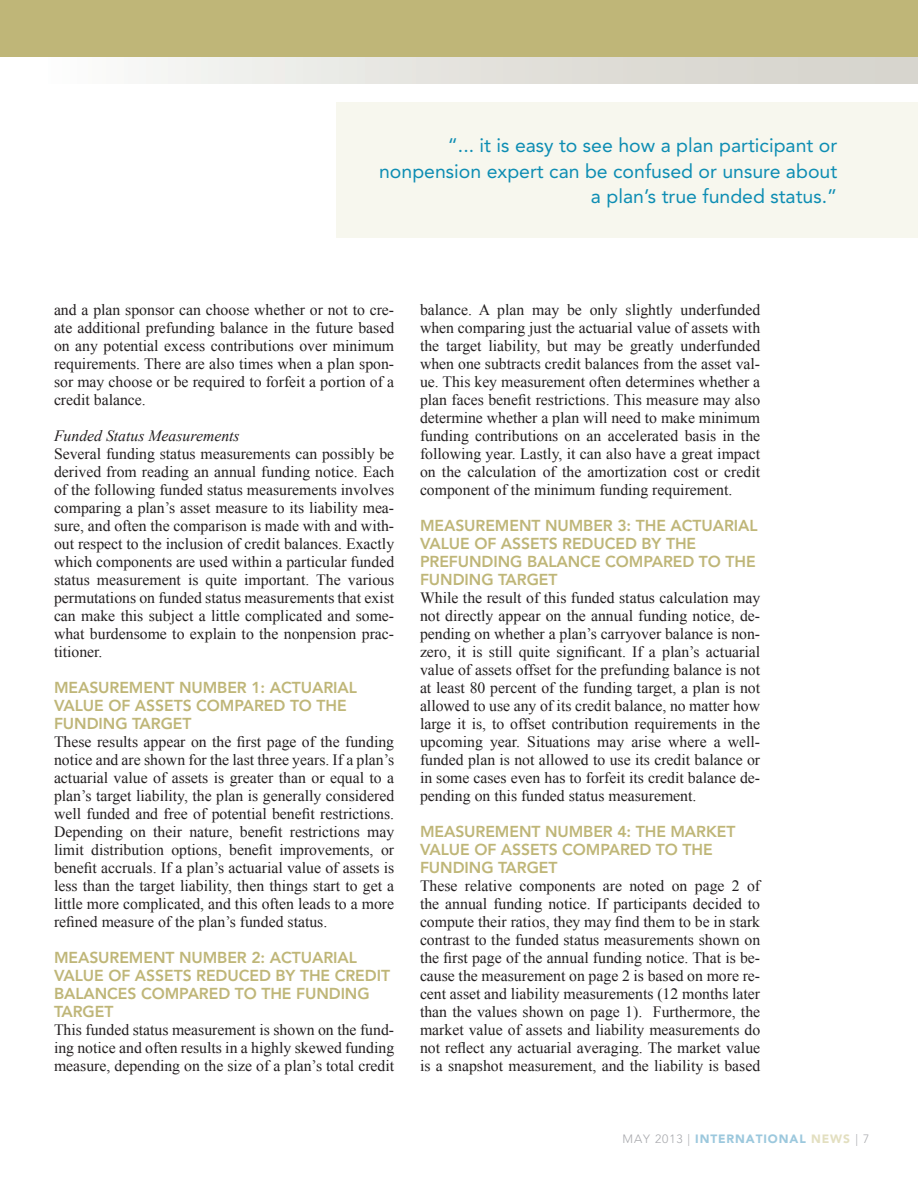
<style>
.page{position:relative;width:918px;height:1188px;background:#fff}
.page>*{position:absolute;margin:0;border:0;box-sizing:border-box;transform-origin:0 0}
.t1{font:19.5px/25.5px "Avenir LT Std";color:#0d8db3;text-align:right}
.t2{font:15.75px/18px "Times New Roman";color:#231f20;text-align:justify}
.t3{font:800 15.75px "Avenir LT Std";letter-spacing:-.005em;color:#bfb678}
.t4{font:italic 15.75px "Times New Roman";color:#231f20}
.t5{font:900 12px "Avenir LT Std";letter-spacing:.075em;color:#9cc8dd}
.s1{font-weight:300;color:#a8a9ad}
.s2{color:#e3dfc0}
</style>
<div class="page">
<div style="left:0;top:57px;width:918px;height:26px;background:linear-gradient(to right,#fcfcfc,#d2cfc7)"></div>
<div style="left:0;top:0;width:918px;height:57px;background:#bfb678"></div>
<div style="left:337px;top:102px;width:581px;height:136px;background:#f7f7ee"></div>
<p class="t1" style="left:379px;top:133px;width:460px">“... it is easy to see how a plan participant or nonpension expert can be confused or unsure about a plan’s true funded status.”</p>
<p class="t2" style="left:54px;top:301px;width:342px">and a plan sponsor can choose whether or not to cre&shy;ate additional prefunding balance in the future based on any potential excess contributions over minimum requirements. There are also times when a plan spon&shy;sor may choose or be required to forfeit a portion of a credit balance.</p>
<p class="t4" style="left:54px;top:425px;width:187px">Funded Status Measurements</p>
<p class="t2" style="left:54px;top:445px;width:342px">Several funding status measurements can possibly be derived from reading an annual funding notice. Each of the following funded status measurements involves comparing a plan’s asset measure to its liability mea&shy;sure, and often the comparison is made with and with&shy;out respect to the inclusion of credit balances. Exactly which components are used within a particular funded status measurement is quite important. The various permutations on funded status measurements that exist can make this subject a little complicated and some&shy;what burdensome to explain to the nonpension prac&shy;titioner.</p>
<p class="t3" style="left:54px;top:678px;width:26px">MEASUREMENT</p>
<p class="t3" style="left:179px;top:678px;width:25px">NUMBER</p>
<p class="t3" style="left:251px;top:678px;width:41px">1: ACTUARIAL</p>
<p class="t3" style="left:54px;top:696px;width:21px">VALUE</p>
<p class="t3" style="left:108px;top:696px;width:48px">OF ASSETS</p>
<p class="t3" style="left:196px;top:696px;width:36px">COMPARE</p>
<p class="t3" style="left:274px;top:696px;width:54px">D TO THE</p>
<p class="t3" style="left:54px;top:714px;width:55px">FUN DING</p>
<p class="t3" style="left:132px;top:714px;width:19px">TARGET</p>
<p class="t2" style="left:54px;top:733px;width:342px">These results appear on the first page of the funding notice and are shown for the last three years. If a plan’s actuarial value of assets is greater than or equal to a plan’s target liability, the plan is generally considered well funded and free of potential benefit restrictions.<br>Depending on their nature, benefit restrictions may limit distribution options, benefit improvements, or benefit accruals. If a plan’s actuarial value of assets is less than the target liability, then things start to get a little more complicated, and this often leads to a more refined measure of the plan’s funded status.</p>
<p class="t3" style="left:54px;top:948px;width:26px">MEASUREMENT</p>
<p class="t3" style="left:179px;top:948px;width:25px">NUMBER</p>
<p class="t3" style="left:251px;top:948px;width:41px">2: ACTUARIAL</p>
<p class="t3" style="left:54px;top:966px;width:21px">VALUE</p>
<p class="t3" style="left:108px;top:966px;width:48px">OF ASSETS</p>
<p class="t3" style="left:196px;top:966px;width:43px">REDUCE</p>
<p class="t3" style="left:259px;top:966px;width:52px">D BY THE</p>
<p class="t3" style="left:335px;top:966px;width:49px">CREDIT</p>
<p class="t3" style="left:54px;top:984px;width:22px">BALANCES</p>
<p class="t3" style="left:141px;top:984px;width:36px">COMPARE</p>
<p class="t3" style="left:218px;top:984px;width:54px">D TO THE</p>
<p class="t3" style="left:296px;top:984px;width:55px">FUN DING</p>
<p class="t3" style="left:54px;top:1002px;width:19px">TARGET</p>
<p class="t2" style="left:54px;top:1021px;width:342px">This funded status measurement is shown on the fund&shy;ing notice and often results in a highly skewed funding measure, depending on the size of a plan’s total credit</p>
<p class="t2" style="left:420px;top:301px;width:342px">balance. A plan may be only slightly underfunded when comparing just the actuarial value of assets with the target liability, but may be greatly underfunded when one subtracts credit balances from the asset val&shy;ue. This key measurement often determines whether a plan faces benefit restrictions. This measure may also determine whether a plan will need to make minimum funding contributions on an accelerated basis in the following year. Lastly, it can also have a great impact on the calculation of the amortization cost or credit component of the minimum funding requirement.</p>
<p class="t3" style="left:420px;top:516px;width:26px">MEASUREMENT</p>
<p class="t3" style="left:545px;top:516px;width:25px">NUMBER</p>
<p class="t3" style="left:617px;top:516px;width:75px">3: THE ACTUARIAL</p>
<p class="t3" style="left:420px;top:534px;width:21px">VALUE</p>
<p class="t3" style="left:474px;top:534px;width:48px">OF ASSETS</p>
<p class="t3" style="left:562px;top:534px;width:43px">REDUCE</p>
<p class="t3" style="left:625px;top:534px;width:52px">D BY THE</p>
<p class="t3" style="left:420px;top:552px;width:21px">PREFUN</p>
<p class="t3" style="left:482px;top:552px;width:22px">DING</p>
<p class="t3" style="left:527px;top:552px;width:22px">BALANCE</p>
<p class="t3" style="left:605px;top:552px;width:36px">COMPARE</p>
<p class="t3" style="left:682px;top:552px;width:54px">D TO THE</p>
<p class="t3" style="left:420px;top:570px;width:55px">FUN DING</p>
<p class="t3" style="left:498px;top:570px;width:19px">TARGET</p>
<p class="t2" style="left:420px;top:589px;width:342px">While the result of this funded status calculation may not directly appear on the annual funding notice, de&shy;pending on whether a plan’s carryover balance is non&shy;zero, it is still quite significant. If a plan’s actuarial value of assets offset for the prefunding balance is not at least 80 percent of the funding target, a plan is not allowed to use any of its credit balance, no matter how large it is, to offset contribution requirements in the upcoming year. Situations may arise where a well&shy;funded plan is not allowed to use its credit balance or in some cases even has to forfeit its credit balance de&shy;pending on this funded status measurement.</p>
<p class="t3" style="left:420px;top:823px;width:26px">MEASUREMENT</p>
<p class="t3" style="left:545px;top:823px;width:25px">NUMBER</p>
<p class="t3" style="left:617px;top:823px;width:110px">4: THE MARKET</p>
<p class="t3" style="left:420px;top:841px;width:21px">VALUE</p>
<p class="t3" style="left:474px;top:841px;width:48px">OF ASSETS</p>
<p class="t3" style="left:562px;top:841px;width:36px">COMPARE</p>
<p class="t3" style="left:640px;top:841px;width:54px">D TO THE</p>
<p class="t3" style="left:420px;top:859px;width:55px">FUN DING</p>
<p class="t3" style="left:498px;top:859px;width:19px">TARGET</p>
<p class="t2" style="left:420px;top:877px;width:342px">These relative components are noted on page 2 of the annual funding notice. If participants decided to compute their ratios, they may find them to be in stark contrast to the funded status measurements shown on the first page of the annual funding notice. That is be&shy;cause the measurement on page 2 is based on more re&shy;cent asset and liability measurements (12 months later than the values shown on page 1). Furthermore, the market value of assets and liability measurements do not reflect any actuarial averaging. The market value is a snapshot measurement, and the liability is based</p>
<p class="t5" style="left:623px;top:1132px;width:248px"><span class="s1">MAY 2013 |</span> INTERNATIONAL <span class="s2">NEWS</span> <span class="s1">| 7</span></p>
</div>
